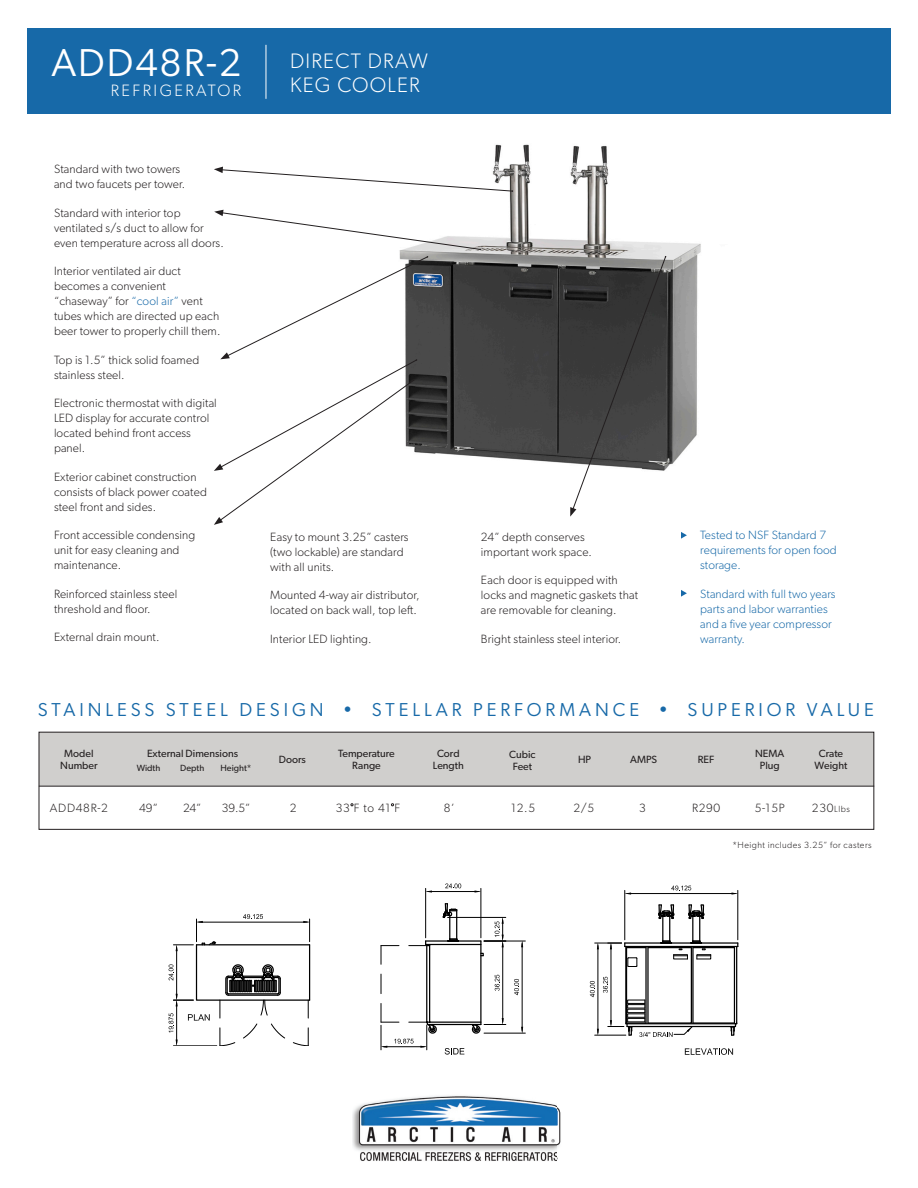
<style>
.page{position:relative;width:918px;height:1188px;background:#fff}
.page>*{position:absolute;margin:0;border:0;box-sizing:border-box;transform-origin:0 0}
.t1{font:39px "Gibson";letter-spacing:.05em;color:#fff}
.t2{font:300 21px "Gibson";letter-spacing:.06em;color:#fff}
.t3{font:18.75px "Gibson";letter-spacing:.21em;color:#1769a8}
.t4{font:300 16.5px "Gibson";letter-spacing:.15em;color:#fff}
.t5{font:300 12px/15px "Gibson";letter-spacing:.01em;color:#231f20}
.t6{font:300 12px/15px "Gibson";letter-spacing:.01em;color:#1769a8}
.t7{font:10.5px/12px "Gibson";color:#231f20;text-align:center}
.t8{font:300 9px "Gibson";letter-spacing:.05em;color:#231f20}
.t9{font:9px "Gibson";color:#231f20}
.s1{color:#1769a8}
.s2{font-size:12px}
</style>
<div class="page">
<div style="left:27px;top:28px;width:864px;height:86px;background:#1769a8"></div>
<img style="left:353px;top:1096px;width:208px;height:65px">
<img style="left:399px;top:144px;width:302px;height:325px">
<hr style="left:266px;top:45px;width:1px;height:54px;background:#fff">
<svg style="left:214px;top:256px;width:214px;height:269px"></svg>
<svg style="left:570px;top:256px;width:96px;height:261px"></svg>
<svg style="left:214px;top:210px;width:267px;height:40px"></svg>
<svg style="left:214px;top:167px;width:299px;height:25px"></svg>
<div style="left:39px;top:732px;width:835px;height:54px;background:#d0cfcd"></div>
<div style="left:39px;top:732px;width:835px;height:98px;border:1px solid #231f20"></div>
<hr style="left:39px;top:786px;width:835px;height:1px;background:#231f20">
<hr style="left:173px;top:1045px;width:44px;height:1px;background:#000">
<svg style="left:169px;top:914px;width:142px;height:131px"></svg>
<hr style="left:359px;top:946px;width:1px;height:75px;background:#000">
<hr style="left:427px;top:1022px;width:54px;height:1px;background:#000">
<hr style="left:427px;top:1024px;width:54px;height:1px;background:#000">
<hr style="left:426px;top:944px;width:55px;height:1px;background:#000">
<hr style="left:426px;top:940px;width:55px;height:2px;background:#000">
<hr style="left:429px;top:944px;width:1px;height:78px;background:#000">
<hr style="left:426px;top:946px;width:1px;height:76px;background:#000">
<svg style="left:381px;top:974px;width:1px;height:20px"></svg>
<svg style="left:381px;top:945px;width:18px;height:19px"></svg>
<svg style="left:409px;top:941px;width:21px;height:5px"></svg>
<hr style="left:480px;top:941px;width:2px;height:84px;background:#000">
<hr style="left:481px;top:888px;width:1px;height:50px;background:#000">
<hr style="left:425px;top:888px;width:1px;height:50px;background:#000">
<hr style="left:429px;top:891px;width:49px;height:1px;background:#000">
<svg style="left:445px;top:883px;width:16px;height:6px"></svg>
<svg style="left:445px;top:1048px;width:19px;height:7px"></svg>
<hr style="left:484px;top:1033px;width:41px;height:1px;background:#000">
<hr style="left:484px;top:941px;width:41px;height:1px;background:#000">
<hr style="left:522px;top:944px;width:1px;height:86px;background:#000">
<svg style="left:514px;top:979px;width:5px;height:16px"></svg>
<hr style="left:502px;top:944px;width:1px;height:77px;background:#000">
<svg style="left:495px;top:975px;width:5px;height:16px"></svg>
<svg style="left:381px;top:1003px;width:56px;height:47px"></svg>
<svg style="left:471px;top:1018px;width:35px;height:16px"></svg>
<hr style="left:448px;top:917px;width:58px;height:1px;background:#000">
<svg style="left:442px;top:903px;width:18px;height:39px"></svg>
<svg style="left:480px;top:917px;width:26px;height:40px"></svg>
<hr style="left:693px;top:947px;width:41px;height:1px;background:#000">
<hr style="left:625px;top:942px;width:113px;height:2px;background:#000">
<hr style="left:625px;top:946px;width:113px;height:1px;background:#000">
<hr style="left:693px;top:1022px;width:41px;height:2px;background:#000">
<hr style="left:627px;top:1026px;width:109px;height:1px;background:#000">
<hr style="left:736px;top:946px;width:1px;height:77px;background:#000">
<hr style="left:734px;top:948px;width:1px;height:75px;background:#000">
<hr style="left:809px;top:946px;width:1px;height:78px;background:#000">
<hr style="left:806px;top:948px;width:1px;height:76px;background:#000">
<svg style="left:685px;top:1048px;width:48px;height:7px"></svg>
<hr style="left:737px;top:890px;width:1px;height:50px;background:#000">
<hr style="left:624px;top:890px;width:1px;height:50px;background:#000">
<hr style="left:628px;top:893px;width:107px;height:1px;background:#000">
<svg style="left:730px;top:1023px;width:7px;height:13px"></svg>
<svg style="left:671px;top:886px;width:21px;height:5px"></svg>
<svg style="left:590px;top:904px;width:122px;height:133px"></svg>
<svg style="left:681px;top:532px;width:6px;height:7px"></svg>
<svg style="left:681px;top:590px;width:6px;height:7px"></svg>
<p class="t1" style="left:51px;top:39px;width:191px">ADD48R-2</p>
<p class="t4" style="left:111px;top:80px;width:132px">REFRIGERATOR</p>
<p class="t5" style="left:54px;top:162px;width:133px">Standard with two towers and two faucets per tower.</p>
<p class="t5" style="left:54px;top:205px;width:171px">Standard with interior top ventilated s/s duct to allow for even temperature across all doors.</p>
<p class="t5" style="left:54px;top:264px;width:168px">Interior ventilated air duct becomes a convenient “chaseway” for <span class="s1">“cool air”</span> vent tubes which are directed up each beer tower to properly chill them.</p>
<p class="t5" style="left:54px;top:352px;width:147px">Top is 1.5” thick solid foamed stainless steel.</p>
<p class="t5" style="left:54px;top:396px;width:164px">Electronic thermostat with digital<br>LED display for accurate control located behind front access panel.</p>
<p class="t5" style="left:54px;top:469px;width:154px">Exterior cabinet construction consists of black power coated steel front and sides.</p>
<p class="t5" style="left:54px;top:528px;width:143px">Front accessible condensing unit for easy cleaning and maintenance.</p>
<p class="t5" style="left:54px;top:586px;width:125px">Reinforced stainless steel threshold and floor.</p>
<p class="t5" style="left:54px;top:630px;width:107px">External drain mount.</p>
<p class="t2" style="left:290px;top:48px;width:139px">DIRECT DRAW</p>
<p class="t2" style="left:290px;top:72px;width:131px">KEG COOLER</p>
<p class="t5" style="left:270px;top:529px;width:140px">Easy to mount 3.25” casters (two lockable) are standard with all units.</p>
<p class="t5" style="left:270px;top:587px;width:151px">Mounted 4-way air distributor, located on back wall, top left.</p>
<p class="t5" style="left:270px;top:631px;width:103px">Interior LED lighting.</p>
<p class="t5" style="left:481px;top:529px;width:113px">24” depth conserves important work space.</p>
<p class="t5" style="left:481px;top:572px;width:159px">Each door is equipped with locks and magnetic gaskets that are removable for cleaning.</p>
<p class="t5" style="left:481px;top:631px;width:142px">Bright stainless steel interior.</p>
<p class="t6" style="left:700px;top:528px;width:138px">Tested to NSF Standard 7 requirements for open food storage.</p>
<p class="t6" style="left:700px;top:586px;width:137px">Standard with full two years parts and labor warranties and a five year compressor warranty.</p>
<p class="t3" style="left:38px;top:698px;width:838px">STAINLESS STEEL DESIGN • STELLAR PERFORMANCE • SUPERIOR VALUE</p>
<p class="t7" style="left:64px;top:748px;width:31px">Model</p>
<p class="t7" style="left:60px;top:760px;width:39px">Number</p>
<p class="t5" style="left:50px;top:800px;width:60px">ADD48R-2</p>
<p class="t5" style="left:290px;top:800px;width:8px">2</p>
<p class="t5" style="left:336px;top:800px;width:66px">33 F to 41 F</p>
<p class="t5" style="left:444px;top:800px;width:12px">8’</p>
<p class="t5" style="left:511px;top:800px;width:25px">12.5</p>
<p class="t5" style="left:573px;top:800px;width:22px">2/5</p>
<p class="t5" style="left:639px;top:800px;width:8px">3</p>
<p class="t5" style="left:692px;top:800px;width:30px">R290</p>
<p class="t5" style="left:755px;top:800px;width:32px">5-15P</p>
<p class="t8" style="left:812px;top:804px;width:40px"><span class="s2">230</span>Llbs</p>
<p class="t7" style="left:437px;top:748px;width:24px">Cord</p>
<p class="t7" style="left:433px;top:760px;width:32px">Length</p>
<p class="t7" style="left:509px;top:748px;width:28px">Cubic<br>Feet</p>
<p class="t7" style="left:819px;top:748px;width:26px">Crate</p>
<p class="t7" style="left:815px;top:760px;width:34px">Weight</p>
<p class="t7" style="left:755px;top:748px;width:31px">NEMA</p>
<p class="t7" style="left:760px;top:760px;width:21px">Plug</p>
<p class="t7" style="left:338px;top:748px;width:58px">Temperature</p>
<p class="t7" style="left:352px;top:760px;width:30px">Range</p>
<p class="t7" style="left:147px;top:748px;width:92px">External Dimensions</p>
<p class="t9" style="left:137px;top:763px;width:25px">Width</p>
<p class="t9" style="left:180px;top:763px;width:26px">Depth</p>
<p class="t9" style="left:221px;top:763px;width:33px">Height*</p>
<p class="t5" style="left:139px;top:800px;width:20px">49”</p>
<p class="t5" style="left:183px;top:800px;width:20px">24”</p>
<p class="t5" style="left:222px;top:800px;width:30px">39.5”</p>
<p class="t7" style="left:279px;top:754px;width:28px">Doors</p>
<p class="t7" style="left:578px;top:754px;width:15px">HP</p>
<p class="t7" style="left:630px;top:754px;width:28px">AMPS</p>
<p class="t7" style="left:698px;top:754px;width:18px">REF</p>
<p class="t8" style="left:732px;top:840px;width:141px">*Height includes 3.25” for casters</p>
</div>
